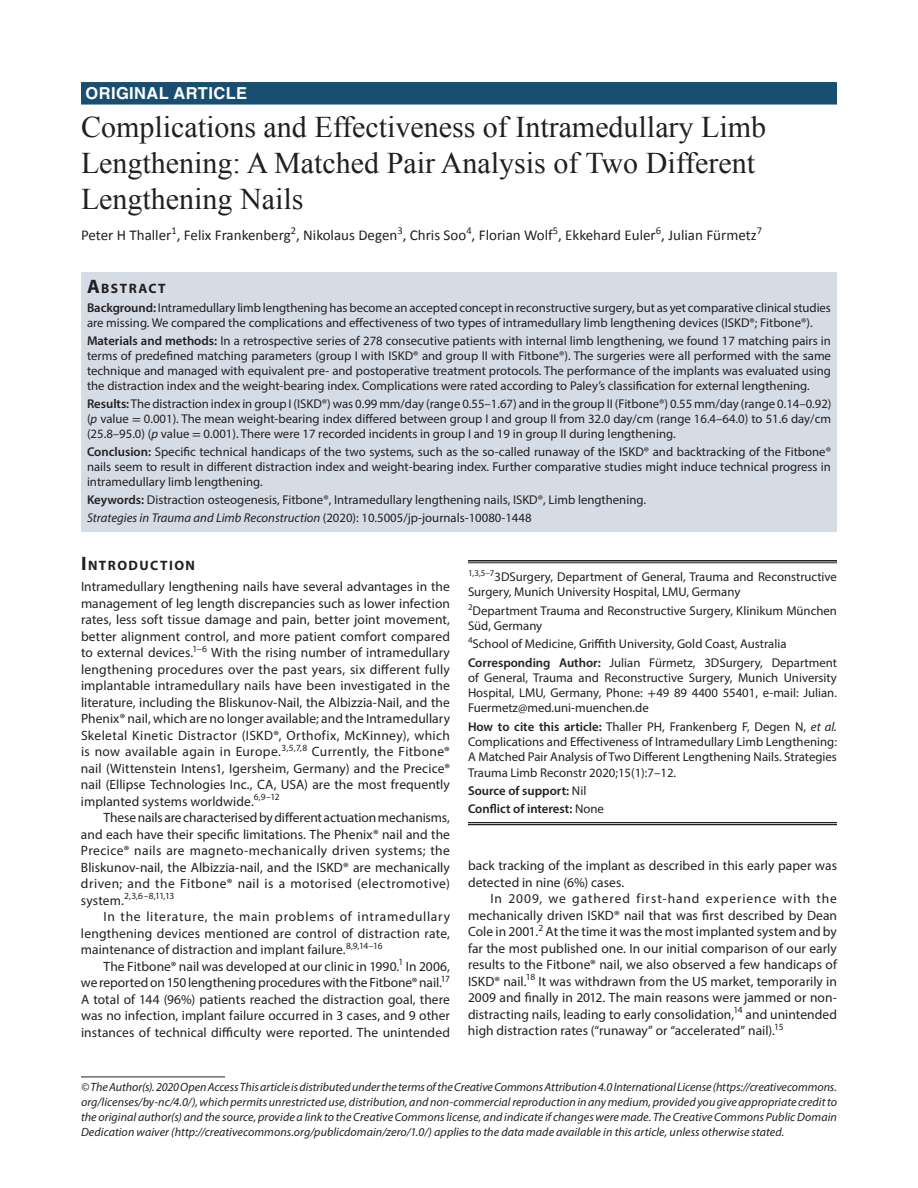
<style>
.page{position:relative;width:918px;height:1188px;background:#fff}
.page>*{position:absolute;margin:0;border:0;box-sizing:border-box;transform-origin:0 0}
.t1{font:30px/36px "Times New Roman";color:#231f20}
.t2{font:700 16.5px "Helvetica LT Std";letter-spacing:.025em;color:#fff}
.t3{font:15px "Calibri";color:#231f20}
.t4{font:700 13.65px "Myriad Pro";letter-spacing:.105em;color:#231f20}
.t5{font:13.5px/16.5px "Myriad Pro";letter-spacing:.005em;color:#231f20;text-align:justify}
.t6{font:12.75px/15px "Myriad Pro";color:#231f20}
.t7{font:600 12.75px/18.3px "Myriad Pro";color:#231f20}
.t8{font:italic 12px/15px "Myriad Pro";letter-spacing:.005em;color:#231f20;text-align:justify}
.t9{font:9.45px "Myriad Pro";color:#231f20}
.s1{font-size:19.5px}
.s2{font-weight:600}
.s3{font-style:italic}
.s4{font-family:"STIX"}
.s5{font-size:13.5px}
.s6{font-weight:400}
</style>
<div class="page">
<div style="left:81px;top:82px;width:756px;height:23px;background:#184e6f"></div>
<div style="left:81px;top:272px;width:756px;height:26px;background:#d6dce6"></div>
<div style="left:81px;top:297px;width:756px;height:39px;background:#d6dce6"></div>
<div style="left:81px;top:330px;width:756px;height:69px;background:#d6dce6"></div>
<div style="left:81px;top:393px;width:756px;height:54px;background:#d6dce6"></div>
<div style="left:81px;top:441px;width:756px;height:54px;background:#d6dce6"></div>
<div style="left:81px;top:489px;width:756px;height:24px;background:#d6dce6"></div>
<div style="left:81px;top:507px;width:756px;height:24px;background:#d6dce6"></div>
<hr style="left:468px;top:560px;width:369px;height:2px;background:#231f20">
<hr style="left:468px;top:563px;width:369px;height:1px;background:#231f20">
<hr style="left:468px;top:822px;width:369px;height:1px;background:#231f20">
<hr style="left:468px;top:824px;width:369px;height:1px;background:#231f20">
<hr style="left:81px;top:1077px;width:144px;height:1px;background:#231f20">
<p class="t2" style="left:86px;top:83px;width:163px">ORIGINAL ARTICLE</p>
<h1 class="t1" style="left:81px;top:108px;width:687px">Complications and Effectiveness of Intramedullary Limb<br>Lengthening: A Matched Pair Analysis of Two Different<br>Lengthening Nails</h1>
<p class="t3" style="left:81px;top:226px;width:683px">Peter H Thaller<sup>1</sup>, Felix Frankenberg<sup>2</sup>, Nikolaus Degen<sup>3</sup>, Chris Soo<sup>4</sup>, Florian Wolf<sup>5</sup>, Ekkehard Euler<sup>6</sup>, Julian Fürmetz<sup>7</sup></p>
<p class="t4" style="left:87px;top:279px;width:80px"><span class="s1">A</span>BSTRACT</p>
<p class="t6" style="left:87px;top:300px;width:745px"><span class="s2">Background:</span> Intramedullary limb lengthening has become an accepted concept in reconstructive surgery, but as yet comparative clinical studies are missing. We compared the complications and effectiveness of two types of intramedullary limb lengthening devices (ISKD®; Fitbone®).</p>
<p class="t6" style="left:87px;top:333px;width:746px;text-align:justify"><span class="s2">Materials and methods:</span> In a retrospective series of 278 consecutive patients with internal limb lengthening, we found 17 matching pairs in terms of predefined matching parameters (group I with ISKD® and group II with Fitbone®). The surgeries were all performed with the same technique and managed with equivalent pre- and postoperative treatment protocols. The performance of the implants was evaluated using the distraction index and the weight-bearing index. Complications were rated according to Paley’s classification for external lengthening.</p>
<p class="t6" style="left:87px;top:396px;width:746px;text-align:justify"><span class="s2">Results:</span> The distraction index in group I (ISKD®) was 0.99 mm/day (range 0.55–1.67) and in the group II (Fitbone®) 0.55 mm/day (range 0.14–0.92) (<span class="s3">p</span> value <span class="s4">=</span> 0.001). The mean weight-bearing index differed between group I and group II from 32.0 day/cm (range 16.4–64.0) to 51.6 day/cm (25.8–95.0) (<span class="s3">p</span> value <span class="s4">=</span> 0.001). There were 17 recorded incidents in group I and 19 in group II during lengthening.</p>
<p class="t6" style="left:87px;top:444px;width:746px;text-align:justify"><span class="s2">Conclusion:</span> Specific technical handicaps of the two systems, such as the so-called runaway of the ISKD® and backtracking of the Fitbone® nails seem to result in different distraction index and weight-bearing index. Further comparative studies might induce technical progress in intramedullary limb lengthening.</p>
<p class="t6" style="left:87px;top:491px;width:561px;line-height:18px"><span class="s2">Keywords:</span> Distraction osteogenesis, Fitbone®, Intramedullary lengthening nails, ISKD®, Limb lengthening.<br><span class="s3">Strategies in Trauma and Limb Reconstruction</span> (2020): 10.5005/jp-journals-10080-1448</p>
<p class="t4" style="left:81px;top:557px;width:116px"><span class="s1">I</span>NTRODUCTION</p>
<p class="t5" style="left:81px;top:578px;width:371px">Intramedullary lengthening nails have several advantages in the management of leg length discrepancies such as lower infection rates, less soft tissue damage and pain, better joint movement, better alignment control, and more patient comfort compared to external devices.<sup>1–6</sup> With the rising number of intramedullary lengthening procedures over the past years, six different fully implantable intramedullary nails have been investigated in the literature, including the Bliskunov-Nail, the Albizzia-Nail, and the Phenix® nail, which are no longer available; and the Intramedullary Skeletal Kinetic Distractor (ISKD®, Orthofix, McKinney), which is now available again in Europe.<sup>3,5,7,8</sup> Currently, the Fitbone® nail (Wittenstein Intens1, Igersheim, Germany) and the Precice® nail (Ellipse Technologies Inc., CA, USA) are the most frequently implanted systems worldwide.<sup>6,9–12</sup></p>
<p class="t5" style="left:81px;top:809px;width:371px;text-indent:23px">These nails are characterised by different actuation mechanisms, and each have their specific limitations. The Phenix® nail and the Precice® nails are magneto-mechanically driven systems; the Bliskunov-nail, the Albizzia-nail, and the ISKD® are mechanically driven; and the Fitbone® nail is a motorised (electromotive)</p>
<p class="t9" style="left:81px;top:890px;width:95px"><span class="s5">system.</span>2,3,6–8,11,13</p>
<p class="t5" style="left:81px;top:908px;width:371px;text-indent:23px">In the literature, the main problems of intramedullary lengthening devices mentioned are control of distraction rate, maintenance of distraction and implant failure.<sup>8,9,14–16</sup></p>
<p class="t5" style="left:81px;top:958px;width:371px;text-indent:23px">The Fitbone® nail was developed at our clinic in 1990.<sup>1</sup> In 2006, we reported on 150 lengthening procedures with the Fitbone® nail.<sup>17<br></sup>A total of 144 (96%) patients reached the distraction goal, there was no infection, implant failure occurred in 3 cases, and 9 other instances of technical difficulty were reported. The unintended</p>
<p class="t6" style="left:468px;top:569px;width:371px"><sup>1,3,5–7</sup>3DSurgery, Department of General, Trauma and Reconstructive<br>Surgery, Munich University Hospital, LMU, Germany</p>
<p class="t6" style="left:468px;top:602px;width:370px"><sup>2</sup>Department Trauma and Reconstructive Surgery, Klinikum München<br>Süd, Germany</p>
<p class="t6" style="left:468px;top:635px;width:370px;line-height:18.3px"><sup>4</sup>School of Medicine, Griffith University, Gold Coast, Australia<br><span class="s2">Corresponding Author:</span> Julian Fürmetz, 3DSurgery, Department</p>
<p class="t6" style="left:468px;top:670px;width:371px;text-align:justify">of General, Trauma and Reconstructive Surgery, Munich University Hospital, LMU, Germany, Phone: <span class="s4">+</span>49 89 4400 55401, e-mail: Julian.<br>Fuermetz@med.uni-muenchen.de</p>
<p class="t6" style="left:468px;top:719px;width:370px;text-align:justify"><span class="s2">How to cite this article:</span> Thaller PH, Frankenberg F, Degen N, <span class="s3">et al.<br></span>Complications and Effectiveness of Intramedullary Limb Lengthening:<br>A Matched Pair Analysis of Two Different Lengthening Nails. Strategies Trauma Limb Reconstr 2020;15(1):7–12.</p>
<p class="t7" style="left:468px;top:781px;width:137px">Source of support: <span class="s6">Nil<br></span>Conflict of interest: <span class="s6">None</span></p>
<p class="t5" style="left:468px;top:857px;width:371px">back tracking of the implant as described in this early paper was detected in nine (6%) cases.</p>
<p class="t5" style="left:468px;top:890px;width:371px;text-indent:23px">In 2009, we gathered first-hand experience with the mechanically driven ISKD® nail that was first described by Dean Cole in 2001.<sup>2</sup> At the time it was the most implanted system and by far the most published one. In our initial comparison of our early results to the Fitbone® nail, we also observed a few handicaps of ISKD® nail.<sup>18</sup> It was withdrawn from the US market, temporarily in 2009 and finally in 2012. The main reasons were jammed or non&shy;distracting nails, leading to early consolidation,<sup>14</sup> and unintended high distraction rates (“runaway” or “accelerated” nail).<sup>15</sup></p>
<p class="t8" style="left:81px;top:1079px;width:758px">© The Author(s). 2020 Open Access This article is distributed under the terms of the Creative Commons Attribution 4.0 International License (https://creativecommons. org/licenses/by-nc/4.0/), which permits unrestricted use, distribution, and non-commercial reproduction in any medium, provided you give appropriate credit to the original author(s) and the source, provide a link to the Creative Commons license, and indicate if changes were made. The Creative Commons Public Domain Dedication waiver (http://creativecommons.org/publicdomain/zero/1.0/) applies to the data made available in this article, unless otherwise stated.</p>
</div>
